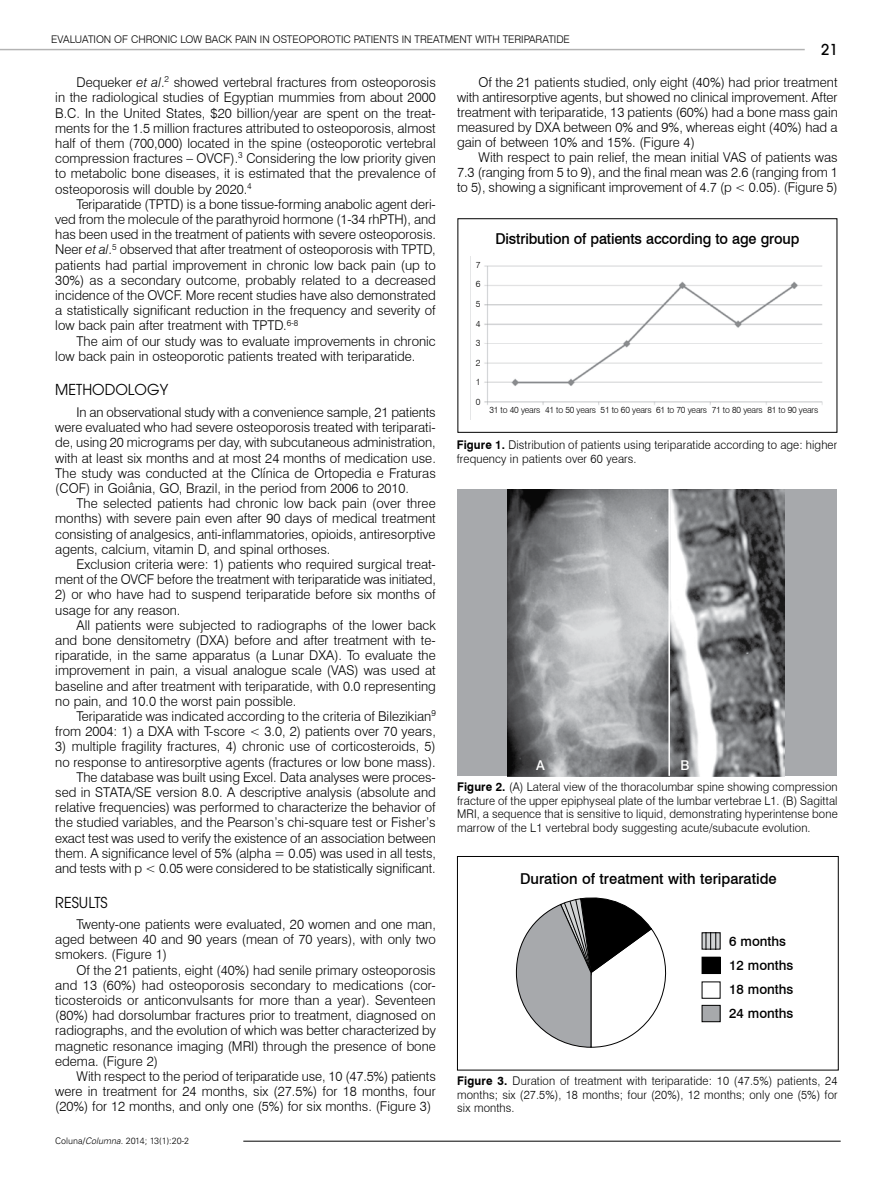
<style>
.page{position:relative;width:893px;height:1191px;background:#fff}
.page>*{position:absolute;margin:0;border:0;box-sizing:border-box;transform-origin:0 0}
.t1{font:500 15px "Swiss 721 BT";letter-spacing:-.01em;color:#000;scale:.96 1}
.t2{font:500 15px "Swiss 721 BT";letter-spacing:-.01em;color:#000}
.t3{font:15px "Avant Garde";color:#000;scale:.96 1}
.t4{font:500 15px "Avant Garde";color:#000}
.t5{font:300 13.5px/15.1px "Swiss 721 BT";color:#000;text-align:justify}
.t6{font:500 13.5px/24px "Swiss 721 BT";color:#000}
.t7{font:500 13.5px "Swiss 721 BT";color:#fff}
.t8{font:300 12px/13.5px "Swiss 721 BT";letter-spacing:.01em;color:#000;text-align:justify;scale:.95 1}
.t9{font:300 10.5px "Swiss 721 BT";letter-spacing:-.005em;color:#000}
.t10{font:300 9px "Swiss 721 BT";letter-spacing:-.02em;color:#000;scale:.96 1}
.t11{font:300 9px "Univers";color:#000}
.t12{font:300 9px/19.5px "Swiss 721 BT";letter-spacing:-.02em;color:#000;text-align:justify}
.s1{font-style:italic}
.s2{font-weight:700}
</style>
<div class="page">
<hr style="left:243px;top:1140px;width:598px;height:1px;background:#000">
<hr style="left:0;top:49px;width:805px;height:1px;background:#000">
<svg style="left:516px;top:897px;width:151px;height:150px"></svg>
<div style="left:702px;top:957px;width:18px;height:16px;background:#000"></div>
<div style="left:702px;top:956px;width:18px;height:18px;border:1px solid #000"></div>
<svg style="left:704px;top:934px;width:14px;height:13px"></svg>
<svg style="left:706px;top:934px;width:10px;height:13px"></svg>
<div style="left:702px;top:932px;width:18px;height:17px;border:1px solid #000"></div>
<div style="left:702px;top:1005px;width:18px;height:16px;background:#a7a9ac"></div>
<div style="left:702px;top:1005px;width:18px;height:17px;border:1px solid #000"></div>
<div style="left:457px;top:856px;width:382px;height:214px;border:1px solid #000"></div>
<img style="left:484px;top:265px;width:339px;height:140px">
<div style="left:457px;top:218px;width:380px;height:215px;border:1px solid #000"></div>
<div style="left:457px;top:489px;width:380px;height:287px;background:#a7a9ac"></div>
<img style="left:507px;top:489px;width:278px;height:287px">
<hr style="left:668px;top:489px;width:2px;height:287px;background:#fff">
<p class="t9" style="left:51px;top:33px;width:520px">EVALUATION OF CHRONIC LOW BACK PAIN IN OSTEOPOROTIC PATIENTS IN TREATMENT WITH TERIPARATIDE</p>
<p class="t4" style="left:821px;top:40px;width:18px">21</p>
<p class="t5" style="left:457px;top:75px;width:382px;text-indent:21px">Of the 21 patients studied, only eight (40%) had prior treatment with antiresorptive agents, but showed no clinical improvement. After treatment with teriparatide, 13 patients (60%) had a bone mass gain measured by DXA between 0% and 9%, whereas eight (40%) had a gain of between 10% and 15%. (Figure 4)</p>
<p class="t5" style="left:457px;top:150px;width:382px;text-indent:21px">With respect to pain relief, the mean initial VAS of patients was 7.3 (ranging from 5 to 9), and the final mean was 2.6 (ranging from 1 to 5), showing a significant improvement of 4.7 (p &lt; 0.05). (Figure 5)</p>
<p class="t5" style="left:55px;top:75px;width:382px;text-indent:21px">Dequeker <span class="s1">et al</span>.<sup>2</sup> showed vertebral fractures from osteoporosis in the radiological studies of Egyptian mummies from about 2000<br>B.C. In the United States, $20 billion/year are spent on the treat&shy;ments for the 1.5 million fractures attributed to osteoporosis, almost half of them (700,000) located in the spine (osteoporotic vertebral compression fractures – OVCF).<sup>3</sup> Considering the low priority given to metabolic bone diseases, it is estimated that the prevalence of osteoporosis will double by 2020.<sup>4</sup></p>
<p class="t5" style="left:55px;top:196px;width:382px;text-indent:21px">Teriparatide (TPTD) is a bone tissue-forming anabolic agent deri&shy;ved from the molecule of the parathyroid hormone (1-34 rhPTH), and has been used in the treatment of patients with severe osteoporosis.<br>Neer <span class="s1">et al</span>.<sup>5</sup> observed that after treatment of osteoporosis with TPTD, patients had partial improvement in chronic low back pain (up to 30%) as a secondary outcome, probably related to a decreased incidence of the OVCF. More recent studies have also demonstrated a statistically significant reduction in the frequency and severity of low back pain after treatment with TPTD.<sup>6-8</sup></p>
<p class="t5" style="left:55px;top:333px;width:382px;text-indent:21px">The aim of our study was to evaluate improvements in chronic low back pain in osteoporotic patients treated with teriparatide.</p>
<p class="t3" style="left:55px;top:381px;width:119px">METHODOLOGY</p>
<p class="t5" style="left:55px;top:404px;width:382px;text-indent:21px">In an observational study with a convenience sample, 21 patients were evaluated who had severe osteoporosis treated with teriparati&shy;de, using 20 micrograms per day, with subcutaneous administration, with at least six months and at most 24 months of medication use.<br>The study was conducted at the Clínica de Ortopedia e Fraturas (COF) in Goiânia, GO, Brazil, in the period from 2006 to 2010.</p>
<p class="t5" style="left:55px;top:495px;width:382px;text-indent:21px">The selected patients had chronic low back pain (over three months) with severe pain even after 90 days of medical treatment consisting of analgesics, anti-inflammatories, opioids, antiresorptive agents, calcium, vitamin D, and spinal orthoses.</p>
<p class="t5" style="left:55px;top:556px;width:382px;text-align:right">Exclusion criteria were: 1) patients who required surgical treat&shy;ment of the OVCF before the treatment with teriparatide was initiated,</p>
<p class="t5" style="left:55px;top:587px;width:382px">2) or who have had to suspend teriparatide before six months of usage for any reason.</p>
<p class="t5" style="left:55px;top:617px;width:382px;text-indent:21px">All patients were subjected to radiographs of the lower back and bone densitometry (DXA) before and after treatment with te&shy;riparatide, in the same apparatus (a Lunar DXA). To evaluate the improvement in pain, a visual analogue scale (VAS) was used at baseline and after treatment with teriparatide, with 0.0 representing no pain, and 10.0 the worst pain possible.</p>
<p class="t5" style="left:55px;top:708px;width:382px;text-align:right">Teriparatide was indicated according to the criteria of Bilezikian<sup>9 </sup>from 2004: 1) a DXA with T-score &lt; 3.0, 2) patients over 70 years,</p>
<p class="t5" style="left:55px;top:739px;width:382px;text-align:right">3) multiple fragility fractures, 4) chronic use of corticosteroids, 5) no response to antiresorptive agents (fractures or low bone mass).<br>The database was built using Excel. Data analyses were proces&shy;sed in STATA/SE version 8.0. A descriptive analysis (absolute and relative frequencies) was performed to characterize the behavior of the studied variables, and the Pearson’s chi-square test or Fisher’s exact test was used to verify the existence of an association between them. A significance level of 5% (alpha = 0.05) was used in all tests, and tests with p &lt; 0.05 were considered to be statistically significant.</p>
<p class="t3" style="left:55px;top:893px;width:49px">RESULTS</p>
<p class="t5" style="left:55px;top:916px;width:382px;text-indent:21px">Twenty-one patients were evaluated, 20 women and one man, aged between 40 and 90 years (mean of 70 years), with only two smokers. (Figure 1)</p>
<p class="t5" style="left:55px;top:962px;width:382px;text-indent:21px">Of the 21 patients, eight (40%) had senile primary osteoporosis and 13 (60%) had osteoporosis secondary to medications (cor&shy;ticosteroids or anticonvulsants for more than a year). Seventeen (80%) had dorsolumbar fractures prior to treatment, diagnosed on radiographs, and the evolution of which was better characterized by magnetic resonance imaging (MRI) through the presence of bone edema. (Figure 2)</p>
<p class="t5" style="left:55px;top:1068px;width:382px;text-indent:21px">With respect to the period of teriparatide use, 10 (47.5%) patients were in treatment for 24 months, six (27.5%) for 18 months, four (20%) for 12 months, and only one (5%) for six months. (Figure 3)</p>
<p class="t1" style="left:495px;top:229px;width:318px">Distribution of patients according to age group</p>
<p class="t12" style="left:476px;top:255px;width:6px">7<br>6<br>5<br>4<br>3<br>2<br>1<br>0</p>
<p class="t10" style="left:489px;top:404px;width:344px">31 to 40 years 41 to 50 years 51 to 60 years 61 to 70 years 71 to 80 years 81 to 90 years</p>
<p class="t8" style="left:457px;top:438px;width:402px"><span class="s2">Figure 1.</span> Distribution of patients using teriparatide according to age: higher frequency in patients over 60 years.</p>
<p class="t7" style="left:536px;top:757px;width:10px">A</p>
<p class="t7" style="left:681px;top:757px;width:10px">B</p>
<p class="t8" style="left:457px;top:780px;width:402px"><span class="s2">Figure 2.</span> (A) Lateral view of the thoracolumbar spine showing compression fracture of the upper epiphyseal plate of the lumbar vertebrae L1. (B) Sagittal MRI, a sequence that is sensitive to liquid, demonstrating hyperintense bone marrow of the L1 vertebral body suggesting acute/subacute evolution.</p>
<p class="t2" style="left:520px;top:869px;width:258px">Duration of treatment with teriparatide</p>
<p class="t6" style="left:729px;top:929px;width:66px">6 months<br>12 months<br>18 months<br>24 months</p>
<p class="t8" style="left:457px;top:1074px;width:402px"><span class="s2">Figure 3.</span> Duration of treatment with teriparatide: 10 (47.5%) patients, 24 months; six (27.5%), 18 months; four (20%), 12 months; only one (5%) for six months.</p>
<p class="t11" style="left:55px;top:1135px;width:136px">Coluna/<span class="s1">Columna</span>. 2014; 13(1):20-2</p>
</div>
